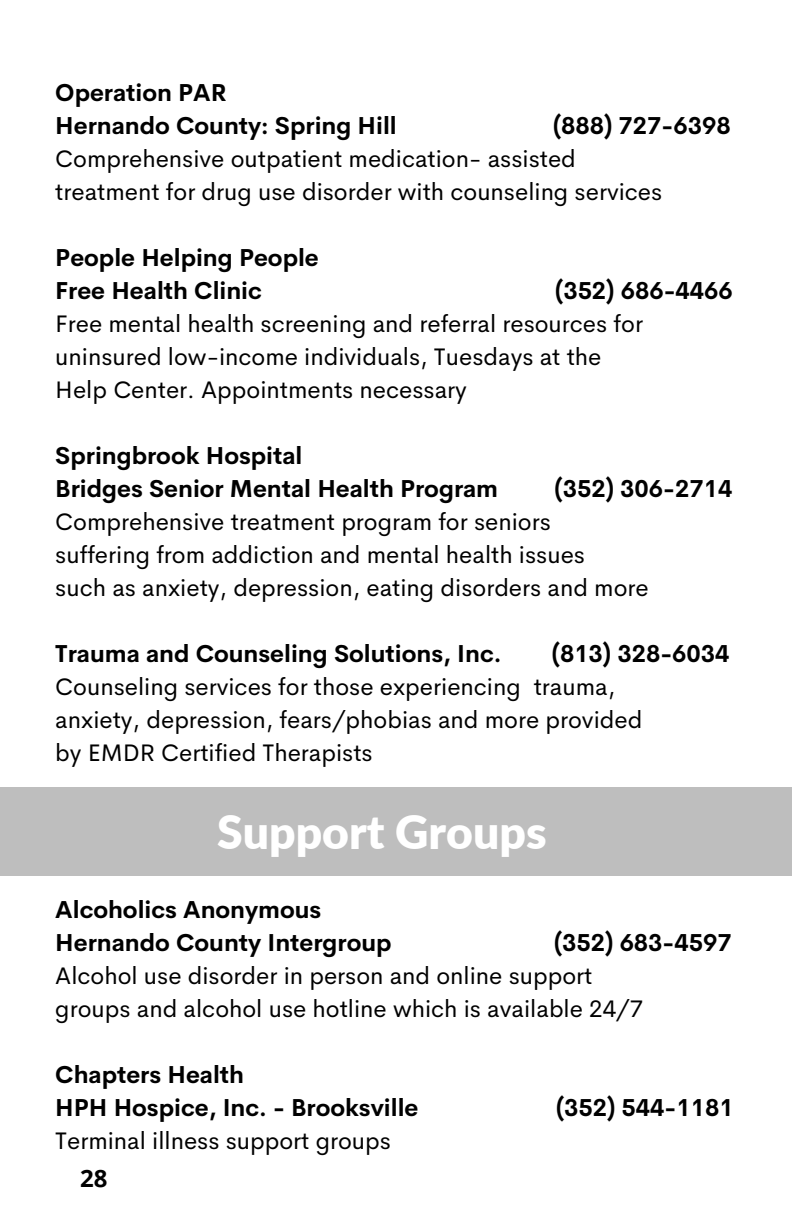
<style>
.page{position:relative;width:792px;height:1224px;background:#fff}
.page>*{position:absolute;margin:0;border:0;box-sizing:border-box;transform-origin:0 0}
.t1{font:900 46.2px "Lato";color:#fff}
.t2{font:24px/33px "Cerebri Sans";color:#000}
.t3{font:700 24px/33px "Cerebri Sans";color:#000}
.t4{font:700 24px "Open Sans";color:#000}
</style>
<div class="page">
<div style="left:0;top:788px;width:792px;height:87px;background:#bebebe"></div>
<p class="t3" style="left:55px;top:76px;width:343px">Operation PAR<br>Hernando County: Spring Hill</p>
<p class="t3" style="left:553px;top:109px;width:179px">(888) 727-6398</p>
<p class="t2" style="left:55px;top:142px;width:608px">Comprehensive outpatient medication- assisted treatment for drug use disorder with counseling services</p>
<p class="t3" style="left:55px;top:241px;width:265px">People Helping People<br>Free Health Clinic</p>
<p class="t3" style="left:555px;top:274px;width:179px">(352) 686-4466</p>
<p class="t2" style="left:55px;top:307px;width:589px">Free mental health screening and referral resources for uninsured low-income individuals, Tuesdays at the<br>Help Center. Appointments necessary</p>
<p class="t3" style="left:55px;top:439px;width:444px">Springbrook Hospital<br>Bridges Senior Mental Health Program</p>
<p class="t3" style="left:555px;top:472px;width:179px">(352) 306-2714</p>
<p class="t2" style="left:55px;top:505px;width:595px">Comprehensive treatment program for seniors suffering from addiction and mental health issues<br>such as anxiety, depression, eating disorders and more</p>
<p class="t3" style="left:55px;top:637px;width:448px">Trauma and Counseling Solutions, Inc.</p>
<p class="t3" style="left:552px;top:637px;width:179px">(813) 328-6034</p>
<p class="t2" style="left:55px;top:670px;width:589px">Counseling services for those experiencing trauma, anxiety, depression, fears/phobias and more provided by EMDR Certified Therapists</p>
<h1 class="t1" style="left:217px;top:803px;width:331px">Support Groups</h1>
<p class="t3" style="left:55px;top:893px;width:338px">Alcoholics Anonymous<br>Hernando County Intergroup</p>
<p class="t3" style="left:554px;top:926px;width:179px">(352) 683-4597</p>
<p class="t2" style="left:55px;top:959px;width:589px">Alcohol use disorder in person and online support groups and alcohol use hotline which is available 24/7</p>
<p class="t3" style="left:55px;top:1058px;width:365px">Chapters Health<br>HPH Hospice, Inc. - Brooksville</p>
<p class="t2" style="left:55px;top:1124px;width:337px">Terminal illness support groups</p>
<p class="t4" style="left:80px;top:1162px;width:29px">28</p>
<p class="t3" style="left:556px;top:1091px;width:179px">(352) 544-1181</p>
</div>
